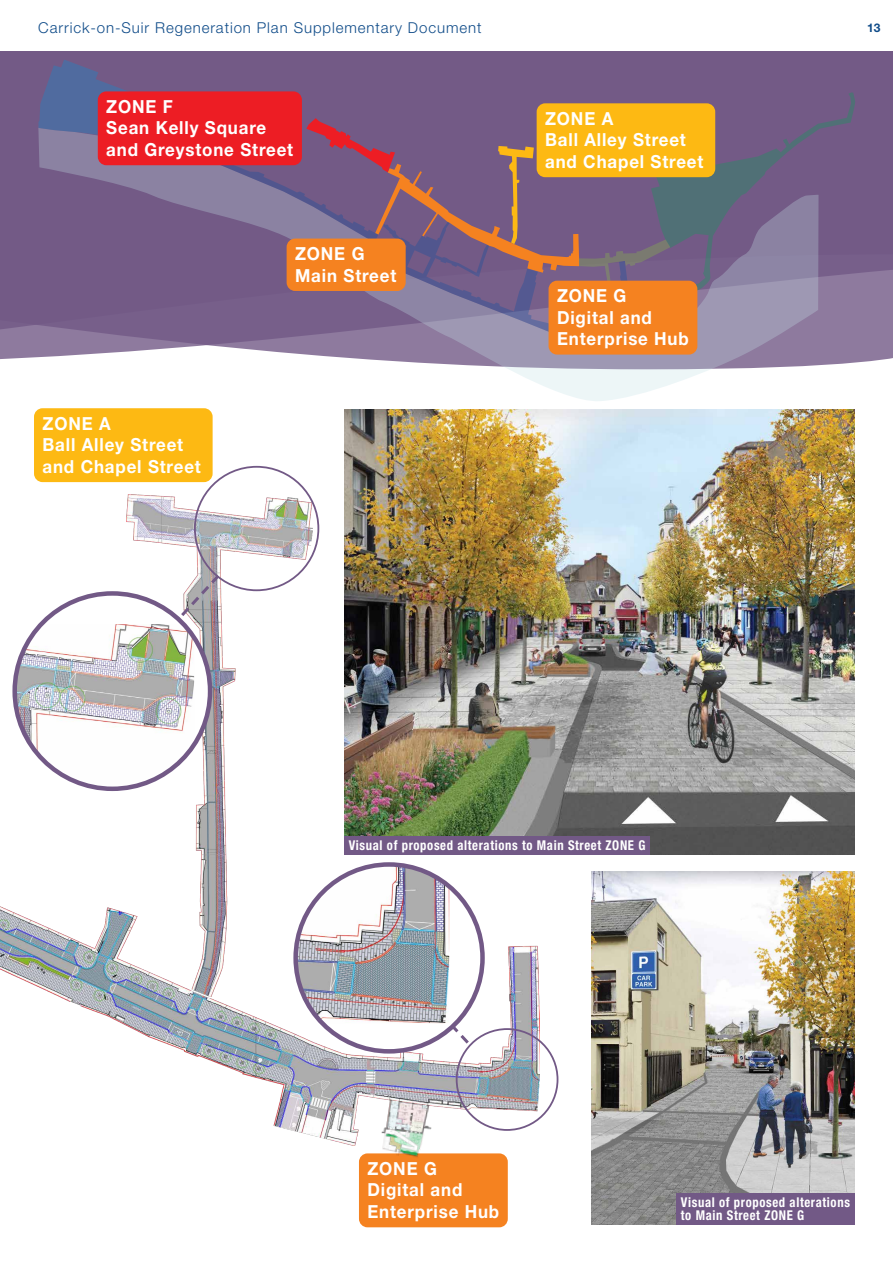
<style>
.page{position:relative;width:893px;height:1263px;background:#fff}
.page>*{position:absolute;margin:0;border:0;box-sizing:border-box;transform-origin:0 0}
.t1{font:700 18px/21.6px "Helvetica Neue LT Std";letter-spacing:.05em;color:#fff;scale:.94 1}
.t2{font:300 15px "Helvetica Neue LT Std";letter-spacing:.06em;color:#104c89}
.t3{font:700 condensed 13.5px/13.5px "Helvetica Neue LT Std";letter-spacing:.05em;color:#fff;scale:.94 1}
.t4{font:700 12px "Helvetica Neue LT Std";color:#104c89}
</style>
<div class="page">
<svg style="left:0;top:51px;width:893px;height:315px;fill:#735a86"></svg>
<img style="left:591px;top:872px;width:264px;height:353px">
<img style="left:344px;top:409px;width:511px;height:445px">
<div style="left:34px;top:408px;width:179px;height:74px;background:#fdb913;border-radius:9px"></div>
<div style="left:359px;top:1153px;width:149px;height:74px;background:#f58220;border-radius:9px"></div>
<div style="left:344px;top:836px;width:306px;height:18px;background:#725986"></div>
<div style="left:677px;top:1193px;width:178px;height:32px;background:#725986"></div>
<img style="left:126px;top:494px;width:186px;height:91px">
<img style="left:0;top:585px;width:540px;height:560px">
<svg style="left:633px;top:92px;width:222px;height:223px;fill:#735a86"></svg>
<svg style="left:38px;top:127px;width:780px;height:274px"></svg>
<svg style="left:38px;top:60px;width:159px;height:92px"></svg>
<svg style="left:187px;top:116px;width:362px;height:231px;fill:#775f8a"></svg>
<svg style="left:306px;top:118px;width:364px;height:183px"></svg>
<div style="left:456px;top:1028px;width:102px;height:103px;border:2px solid #725986;border-radius:50%"></div>
<img style="left:108px;top:572px;width:114px;height:123px">
<svg style="left:418px;top:1001px;width:54px;height:46px"></svg>
<div style="left:15px;top:593px;width:195px;height:196px;background:#fff;border-radius:50%"></div>
<img style="left:16px;top:624px;width:178px;height:165px">
<div style="left:12px;top:591px;width:200px;height:200px;border:4px solid #725986;border-radius:50%"></div>
<div style="left:296px;top:864px;width:186px;height:187px;background:#fff;border-radius:50%"></div>
<img style="left:296px;top:864px;width:153px;height:159px">
<div style="left:293px;top:862px;width:192px;height:191px;border:4px solid #725986;border-radius:50%"></div>
<img style="left:379px;top:1099px;width:55px;height:58px">
<div style="left:287px;top:239px;width:119px;height:52px;background:#f58220;border-radius:9px"></div>
<div style="left:537px;top:103px;width:178px;height:74px;background:#fdb913;border-radius:9px"></div>
<div style="left:98px;top:91px;width:204px;height:74px;background:#ed1d24;border-radius:9px"></div>
<div style="left:549px;top:281px;width:148px;height:74px;background:#f58220;border-radius:9px"></div>
<p class="t2" style="left:38px;top:18px;width:445px">Carrick-on-Suir Regeneration Plan Supplementary Document</p>
<p class="t4" style="left:867px;top:20px;width:15px">13</p>
<p class="t1" style="left:106px;top:95px;width:200px">ZONE F<br>Sean Kelly Square and Greystone Street</p>
<p class="t1" style="left:43px;top:412px;width:170px">ZONE A<br>Ball Alley Street and Chapel Street</p>
<p class="t1" style="left:295px;top:242px;width:109px">ZONE G<br>Main Street</p>
<p class="t1" style="left:545px;top:107px;width:170px">ZONE A<br>Ball Alley Street and Chapel Street</p>
<p class="t1" style="left:557px;top:284px;width:142px">ZONE G<br>Digital and<br>Enterprise Hub</p>
<p class="t3" style="left:349px;top:838px;width:317px">Visual of proposed alterations to Main Street ZONE G</p>
<p class="t1" style="left:367px;top:1157px;width:142px">ZONE G<br>Digital and<br>Enterprise Hub</p>
<p class="t3" style="left:681px;top:1195px;width:181px">Visual of proposed alterations to Main Street ZONE G</p>
</div>
